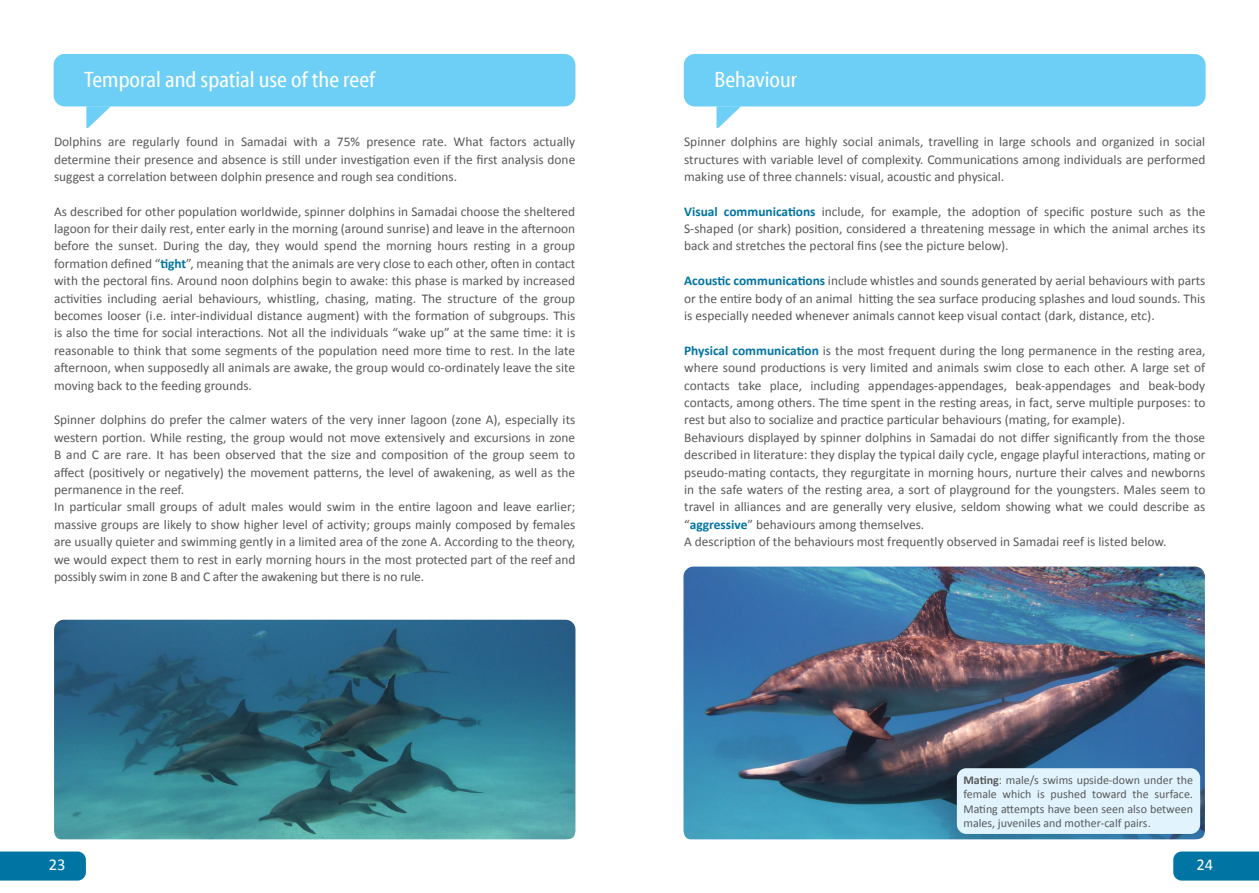
<style>
.page{position:relative;width:1259px;height:893px;background:#fff}
.page>*{position:absolute;margin:0;border:0;box-sizing:border-box;transform-origin:0 0}
.t1{font:22.5px "Myriad Cn Web";color:#fff}
.t2{font:16.5px "Calibri";color:#fff}
.t3{font:13.35px/17.4px "Calibri";color:#58595b;text-align:justify}
.t4{font:12px/14.4px "Calibri";color:#58595b;text-align:justify}
.s1{font-weight:700;color:#0074a2}
.s2{font-weight:700}
</style>
<div class="page">
<svg style="left:0;top:851px;width:86px;height:30px"></svg>
<svg style="left:1173px;top:851px;width:86px;height:30px"></svg>
<img style="left:683px;top:567px;width:522px;height:273px">
<div style="left:957px;top:768px;width:243px;height:66px;background:#e1f4fd;border-radius:9px"></div>
<div style="left:54px;top:54px;width:521px;height:52px;background:#6dcff6;border-radius:11px"></div>
<svg style="left:86px;top:106px;width:25px;height:22px"></svg>
<div style="left:684px;top:54px;width:521px;height:52px;background:#6dcff6;border-radius:11px"></div>
<svg style="left:716px;top:106px;width:25px;height:23px"></svg>
<img style="left:54px;top:620px;width:521px;height:220px">
<h1 class="t1" style="left:84px;top:67px;width:292px">Temporal and spatial use of the reef</h1>
<h1 class="t1" style="left:714px;top:67px;width:85px">Behaviour</h1>
<p class="t3" style="left:54px;top:133px;width:523px">Dolphins are regularly found in Samadai with a 75% presence rate. What factors actually determine their presence and absence is still under investigation even if the first analysis done suggest a correlation between dolphin presence and rough sea conditions.</p>
<p class="t3" style="left:54px;top:203px;width:523px">As described for other population worldwide, spinner dolphins in Samadai choose the sheltered lagoon for their daily rest, enter early in the morning (around sunrise) and leave in the afternoon before the sunset. During the day, they would spend the morning hours resting in a group formation defined “<span class="s1">tight</span>”, meaning that the animals are very close to each other, often in contact with the pectoral fins. Around noon dolphins begin to awake: this phase is marked by increased activities including aerial behaviours, whistling, chasing, mating. The structure of the group becomes looser (i.e. inter-individual distance augment) with the formation of subgroups. This is also the time for social interactions. Not all the individuals “wake up” at the same time: it is reasonable to think that some segments of the population need more time to rest. In the late afternoon, when supposedly all animals are awake, the group would co-ordinately leave the site moving back to the feeding grounds.</p>
<p class="t3" style="left:54px;top:411px;width:523px;text-align:left">Spinner dolphins do prefer the calmer waters of the very inner lagoon (zone A), especially its western portion. While resting, the group would not move extensively and excursions in zone B and C are rare. It has been observed that the size and composition of the group seem to affect (positively or negatively) the movement patterns, the level of awakening, as well as the permanence in the reef.<br>In particular small groups of adult males would swim in the entire lagoon and leave earlier; massive groups are likely to show higher level of activity; groups mainly composed by females are usually quieter and swimming gently in a limited area of the zone A. According to the theory, we would expect them to rest in early morning hours in the most protected part of the reef and possibly swim in zone B and C after the awakening but there is no rule.</p>
<p class="t3" style="left:684px;top:133px;width:523px">Spinner dolphins are highly social animals, travelling in large schools and organized in social structures with variable level of complexity. Communications among individuals are performed making use of three channels: visual, acoustic and physical.</p>
<p class="t3" style="left:684px;top:203px;width:523px"><span class="s1">Visual communications</span> include, for example, the adoption of specific posture such as the S-shaped (or shark) position, considered a threatening message in which the animal arches its back and stretches the pectoral fins (see the picture below).</p>
<p class="t3" style="left:684px;top:272px;width:523px"><span class="s1">Acoustic communications</span> include whistles and sounds generated by aerial behaviours with parts or the entire body of an animal hitting the sea surface producing splashes and loud sounds. This is especially needed whenever animals cannot keep visual contact (dark, distance, etc).</p>
<p class="t3" style="left:684px;top:342px;width:523px;text-align:left"><span class="s1">Physical communication</span> is the most frequent during the long permanence in the resting area, where sound productions is very limited and animals swim close to each other. A large set of contacts take place, including appendages-appendages, beak-appendages and beak-body contacts, among others. The time spent in the resting areas, in fact, serve multiple purposes: to rest but also to socialize and practice particular behaviours (mating, for example).<br>Behaviours displayed by spinner dolphins in Samadai do not differ significantly from the those described in literature: they display the typical daily cycle, engage playful interactions, mating or pseudo-mating contacts, they regurgitate in morning hours, nurture their calves and newborns in the safe waters of the resting area, a sort of playground for the youngsters. Males seem to travel in alliances and are generally very elusive, seldom showing what we could describe as “<span class="s1">aggressive</span>” behaviours among themselves.<br>A description of the behaviours most frequently observed in Samadai reef is listed below.</p>
<p class="t4" style="left:963px;top:773px;width:231px"><span class="s2">Mating</span>: male/s swims upside-down under the female which is pushed toward the surface.<br>Mating attempts have been seen also between males, juveniles and mother-calf pairs.</p>
<p class="t2" style="left:49px;top:854px;width:18px">23</p>
<p class="t2" style="left:1196px;top:854px;width:18px">24</p>
</div>
